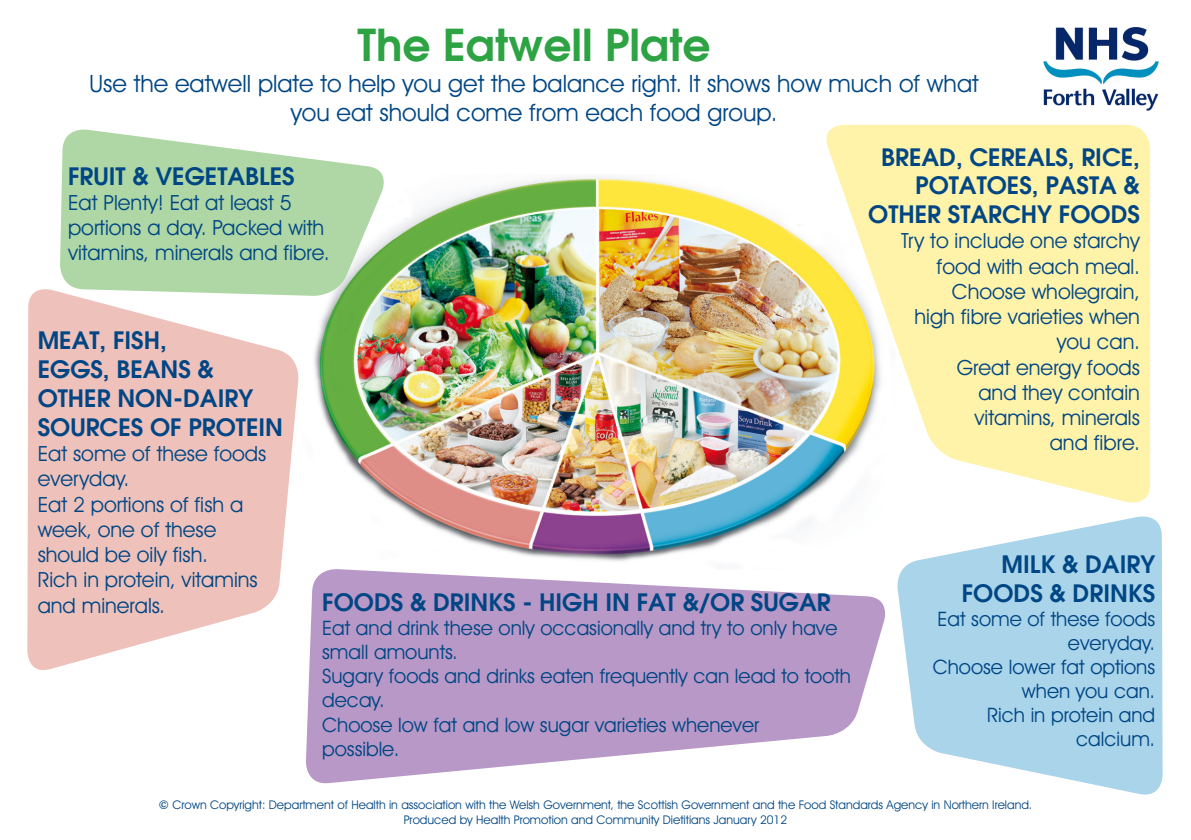
<style>
.page{position:relative;width:1191px;height:840px;background:#fff}
.page>*{position:absolute;margin:0;border:0;box-sizing:border-box;transform-origin:0 0}
.t1{font:600 44px "Avant Garde";color:#2da343}
.t2{font:600 24px/28.8px "Avant Garde";color:#004684;text-align:right}
.t3{font:24px "Avant Garde IT Cby BT";color:#004684}
.t4{font:21px "Avant Garde IT Cby BT";color:#004684}
.t5{font:20px/24px "Avant Garde IT Cby BT";color:#004684}
.t6{font:12px "Avant Garde IT Cby BT";color:#004684}
.s1{font-weight:600}
</style>
<div class="page">
<img style="left:314px;top:176px;width:506px;height:385px">
<svg style="left:60px;top:129px;width:331px;height:167px;fill:#aed7a5"></svg>
<img style="left:1043px;top:27px;width:116px;height:84px">
<svg style="left:820px;top:125px;width:330px;height:378px;fill:#fff2a9"></svg>
<svg style="left:27px;top:283px;width:273px;height:387px;fill:#eec1bb"></svg>
<svg style="left:306px;top:569px;width:579px;height:215px;fill:#b898c7"></svg>
<svg style="left:897px;top:516px;width:265px;height:279px;fill:#a9d4ea"></svg>
<p class="t1" style="left:357px;top:16px;width:354px">The Eatwell Plate</p>
<p class="t3" style="left:90px;top:69px;width:890px">Use the eatwell plate to help you get the balance right. It shows how much of what</p>
<p class="t3" style="left:291px;top:98px;width:488px">you eat should come from each food group.</p>
<p class="t2" style="left:68px;top:161px;width:228px">FRUIT &amp; VEGETABLES</p>
<p class="t4" style="left:68px;top:189px;width:225px">Eat Plenty! Eat at least 5</p>
<p class="t4" style="left:68px;top:214px;width:258px">portions a day. Packed with</p>
<p class="t4" style="left:68px;top:240px;width:263px">vitamins, minerals and fibre.</p>
<p class="t2" style="left:38px;top:326px;width:131px">MEAT, FISH,</p>
<p class="t2" style="left:38px;top:354px;width:178px">EGGS, BEANS &amp;</p>
<p class="t2" style="left:38px;top:383px;width:217px">OTHER NON-DAIRY</p>
<p class="t2" style="left:38px;top:412px;width:247px">SOURCES OF PROTEIN</p>
<p class="t4" style="left:38px;top:440px;width:230px">Eat some of these foods</p>
<p class="t4" style="left:38px;top:466px;width:93px">everyday.</p>
<p class="t4" style="left:38px;top:491px;width:207px">Eat 2 portions of fish a</p>
<p class="t4" style="left:38px;top:516px;width:180px">week, one of these</p>
<p class="t4" style="left:38px;top:541px;width:172px">should be oily fish.</p>
<p class="t4" style="left:38px;top:566px;width:221px">Rich in protein, vitamins</p>
<p class="t4" style="left:38px;top:592px;width:129px">and minerals.</p>
<p class="t2" style="left:322px;top:587px;width:510px">FOODS &amp; DRINKS - HIGH IN FAT &amp;/OR SUGAR</p>
<p class="t5" style="left:322px;top:615px;width:517px">Eat and drink these only occasionally and try to only have small amounts.</p>
<p class="t5" style="left:322px;top:663px;width:530px">Sugary foods and drinks eaten frequently can lead to tooth decay.</p>
<p class="t5" style="left:322px;top:711px;width:438px">Choose low fat and low sugar varieties whenever</p>
<p class="t5" style="left:322px;top:735px;width:79px">possible.</p>
<p class="t2" style="left:881px;top:142px;width:260px">BREAD, CEREALS, RICE,</p>
<p class="t2" style="left:915px;top:171px;width:226px">POTATOES, PASTA &amp;</p>
<p class="t2" style="left:868px;top:200px;width:273px">OTHER STARCHY FOODS</p>
<p class="t4" style="left:901px;top:228px;width:240px">Try to include one starchy</p>
<p class="t4" style="left:936px;top:253px;width:205px">food with each meal.</p>
<p class="t4" style="left:952px;top:278px;width:189px">Choose wholegrain,</p>
<p class="t4" style="left:914px;top:304px;width:227px">high fibre varieties when</p>
<p class="t4" style="left:1056px;top:329px;width:85px">you can.</p>
<p class="t4" style="left:956px;top:354px;width:185px">Great energy foods</p>
<p class="t4" style="left:978px;top:379px;width:163px">and they contain</p>
<p class="t4" style="left:974px;top:404px;width:167px">vitamins, minerals</p>
<p class="t4" style="left:1049px;top:430px;width:92px">and fibre.</p>
<p class="t2" style="left:961px;top:549px;width:195px">MILK &amp; DAIRY<br>FOODS &amp; DRINKS</p>
<p class="t5" style="left:937px;top:606px;width:219px;text-align:right">Eat some of these foods everyday.</p>
<p class="t5" style="left:932px;top:654px;width:224px;text-align:right">Choose lower fat options when you can.</p>
<p class="t5" style="left:987px;top:702px;width:170px">Rich in protein and</p>
<p class="t5" style="left:1076px;top:726px;width:81px">calcium.</p>
<p class="t6" style="left:159px;top:797px;width:874px"><span class="s1">©</span> Crown Copyright: Department of Health in association with the Welsh Government, the Scottish Government and the Food Standards Agency in Northern Ireland.</p>
<p class="t6" style="left:404px;top:811px;width:385px">Produced by Health Promotion and Community Dietitians January 2012</p>
</div>
